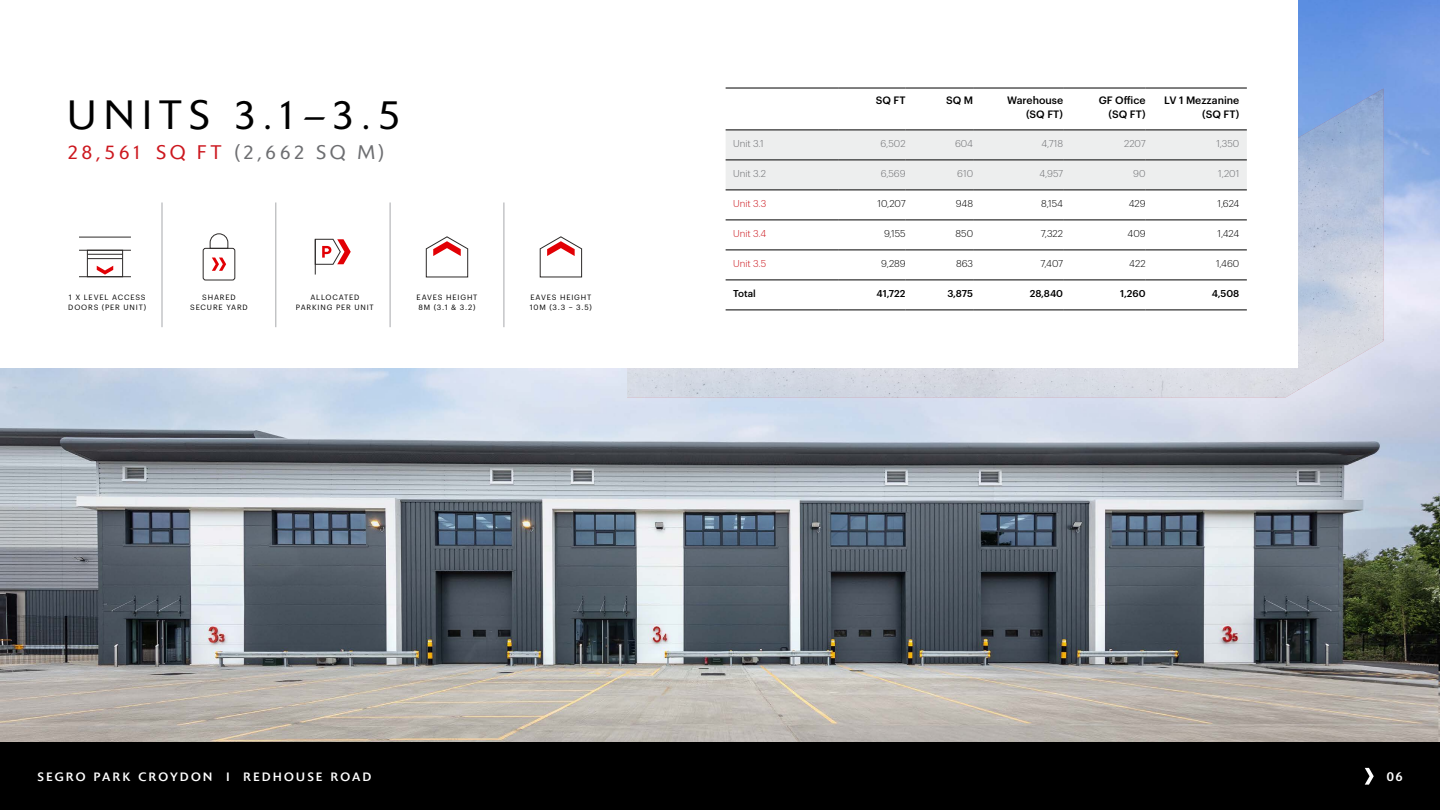
<style>
.page{position:relative;width:1440px;height:810px;background:#fff}
.page>*{position:absolute;margin:0;border:0;box-sizing:border-box;transform-origin:0 0}
.t1{font:300 40.5px "Delta BQ";letter-spacing:.19em;color:#000}
.t2{font:300 19.5px "Delta BQ";letter-spacing:.17em;color:#cc171e}
.t3{font:12.75px "Delta BQ";color:#fff}
.t4{font:12px "Delta BQ";letter-spacing:.2em;color:#fff}
.t5{font:500 10.5px/13.5px "Graphik";color:#000;text-align:right}
.t6{font:300 9.75px "Graphik";color:#000}
.t7{font:300 9.75px "Graphik";color:#6d6e71}
.t8{font:500 9.75px "Graphik";color:#000}
.t9{font:300 9.75px "Graphik";color:#cc171e}
.t10{font:7.5px/10.5px "Graphik";letter-spacing:.11em;color:#000}
.s1{color:#6d6e71}
</style>
<div class="page">
<img style="left:0;top:0;width:1440px;height:742px">
<img style="left:627px;top:89px;width:757px;height:309px">
<div style="left:0;top:0;width:1298px;height:368px;background:#fff"></div>
<div style="left:726px;top:130px;width:521px;height:60px;background:#edeeee"></div>
<hr style="left:726px;top:88px;width:112px;height:1px;background:#000">
<hr style="left:838px;top:88px;width:68px;height:1px;background:#000">
<hr style="left:906px;top:88px;width:67px;height:1px;background:#000">
<hr style="left:973px;top:88px;width:90px;height:1px;background:#000">
<hr style="left:1063px;top:88px;width:83px;height:1px;background:#000">
<hr style="left:1146px;top:88px;width:101px;height:1px;background:#000">
<hr style="left:726px;top:129px;width:112px;height:1px;background:#000">
<hr style="left:838px;top:129px;width:68px;height:1px;background:#000">
<hr style="left:906px;top:129px;width:67px;height:1px;background:#000">
<hr style="left:973px;top:129px;width:90px;height:1px;background:#000">
<hr style="left:1063px;top:129px;width:83px;height:1px;background:#000">
<hr style="left:1146px;top:129px;width:101px;height:1px;background:#000">
<hr style="left:726px;top:310px;width:112px;height:1px;background:#000">
<hr style="left:838px;top:310px;width:68px;height:1px;background:#000">
<hr style="left:906px;top:310px;width:67px;height:1px;background:#000">
<hr style="left:973px;top:310px;width:90px;height:1px;background:#000">
<hr style="left:1063px;top:310px;width:83px;height:1px;background:#000">
<hr style="left:1146px;top:310px;width:101px;height:1px;background:#000">
<hr style="left:726px;top:220px;width:112px;height:1px;background:#000">
<hr style="left:838px;top:220px;width:68px;height:1px;background:#000">
<hr style="left:906px;top:220px;width:67px;height:1px;background:#000">
<hr style="left:973px;top:220px;width:90px;height:1px;background:#000">
<hr style="left:1063px;top:220px;width:83px;height:1px;background:#000">
<hr style="left:1146px;top:220px;width:101px;height:1px;background:#000">
<hr style="left:726px;top:250px;width:112px;height:1px;background:#000">
<hr style="left:838px;top:250px;width:68px;height:1px;background:#000">
<hr style="left:906px;top:250px;width:67px;height:1px;background:#000">
<hr style="left:973px;top:250px;width:90px;height:1px;background:#000">
<hr style="left:1063px;top:250px;width:83px;height:1px;background:#000">
<hr style="left:1146px;top:250px;width:101px;height:1px;background:#000">
<hr style="left:726px;top:280px;width:112px;height:1px;background:#000">
<hr style="left:838px;top:280px;width:68px;height:1px;background:#000">
<hr style="left:906px;top:280px;width:67px;height:1px;background:#000">
<hr style="left:973px;top:280px;width:90px;height:1px;background:#000">
<hr style="left:1063px;top:280px;width:83px;height:1px;background:#000">
<hr style="left:1146px;top:280px;width:101px;height:1px;background:#000">
<hr style="left:726px;top:160px;width:112px;height:1px;background:#000">
<hr style="left:838px;top:160px;width:68px;height:1px;background:#000">
<hr style="left:906px;top:160px;width:67px;height:1px;background:#000">
<hr style="left:973px;top:160px;width:90px;height:1px;background:#000">
<hr style="left:1063px;top:160px;width:83px;height:1px;background:#000">
<hr style="left:1146px;top:160px;width:101px;height:1px;background:#000">
<hr style="left:726px;top:190px;width:112px;height:1px;background:#000">
<hr style="left:838px;top:190px;width:68px;height:1px;background:#000">
<hr style="left:906px;top:190px;width:67px;height:1px;background:#000">
<hr style="left:973px;top:190px;width:90px;height:1px;background:#000">
<hr style="left:1063px;top:190px;width:83px;height:1px;background:#000">
<hr style="left:1146px;top:190px;width:101px;height:1px;background:#000">
<hr style="left:87px;top:254px;width:36px;height:1px;background:#2d2a29">
<hr style="left:87px;top:258px;width:36px;height:1px;background:#2d2a29">
<svg style="left:97px;top:266px;width:16px;height:9px"></svg>
<div style="left:87px;top:250px;width:36px;height:27px;border:1px solid #2d2a29"></div>
<hr style="left:79px;top:237px;width:52px;height:1px;background:#2d2a29">
<hr style="left:79px;top:250px;width:52px;height:1px;background:#2d2a29">
<hr style="left:79px;top:276px;width:52px;height:1px;background:#2d2a29">
<svg style="left:212px;top:258px;width:14px;height:13px"></svg>
<div style="left:203px;top:248px;width:32px;height:32px;border:1px solid #2d2a29;border-radius:2px"></div>
<svg style="left:209px;top:233px;width:20px;height:16px"></svg>
<svg style="left:314px;top:238px;width:37px;height:27px"></svg>
<hr style="left:315px;top:239px;width:1px;height:36px;background:#2d2a29">
<svg style="left:539px;top:236px;width:43px;height:42px"></svg>
<svg style="left:425px;top:236px;width:44px;height:42px"></svg>
<hr style="left:162px;top:202px;width:1px;height:125px;background:#a7a9ac">
<hr style="left:390px;top:202px;width:1px;height:125px;background:#a7a9ac">
<hr style="left:276px;top:202px;width:1px;height:125px;background:#a7a9ac">
<hr style="left:504px;top:202px;width:1px;height:125px;background:#a7a9ac">
<div style="left:0;top:742px;width:1440px;height:68px;background:#000"></div>
<svg style="left:1365px;top:768px;width:9px;height:17px"></svg>
<h1 class="t1" style="left:68px;top:91px;width:335px">UNITS 3.1–3.5</h1>
<h2 class="t2" style="left:68px;top:141px;width:318px">28,561 SQ FT <span class="s1">(2,662 SQ M)</span></h2>
<p class="t10" style="left:68px;top:291px;width:79px">1 X LEVEL ACCESS<br>DOORS (PER UNIT)</p>
<p class="t10" style="left:190px;top:291px;width:59px;text-align:center">SHARED<br>SECURE YARD</p>
<p class="t10" style="left:296px;top:291px;width:79px;text-align:center">ALLOCATED<br>PARKING PER UNIT</p>
<p class="t10" style="left:530px;top:291px;width:64px">EAVES HEIGHT<br>10M (3.3 – 3.5)</p>
<p class="t10" style="left:416px;top:291px;width:63px">EAVES HEIGHT<br>8M (3.1 &amp; 3.2)</p>
<h3 class="t5" style="left:876px;top:93px;width:31px">SQ FT</h3>
<h3 class="t5" style="left:946px;top:93px;width:29px">SQ M</h3>
<h3 class="t5" style="left:1007px;top:93px;width:58px">Warehouse (SQ FT)</h3>
<h3 class="t5" style="left:1099px;top:93px;width:48px">GF Office (SQ FT)</h3>
<h3 class="t5" style="left:1164px;top:93px;width:77px">LV 1 Mezzanine (SQ FT)</h3>
<h3 class="t7" style="left:733px;top:136px;width:32px">Unit 3.1</h3>
<h3 class="t7" style="left:881px;top:136px;width:26px">6,502</h3>
<h3 class="t7" style="left:955px;top:136px;width:19px">604</h3>
<h3 class="t7" style="left:1041px;top:136px;width:23px">4,718</h3>
<h3 class="t7" style="left:1124px;top:136px;width:23px">2207</h3>
<h3 class="t7" style="left:1216px;top:136px;width:24px">1,350</h3>
<h3 class="t7" style="left:733px;top:166px;width:35px">Unit 3.2</h3>
<h3 class="t7" style="left:881px;top:166px;width:26px">6,569</h3>
<h3 class="t7" style="left:957px;top:166px;width:17px">610</h3>
<h3 class="t7" style="left:1039px;top:166px;width:25px">4,957</h3>
<h3 class="t7" style="left:1133px;top:166px;width:14px">90</h3>
<h3 class="t7" style="left:1218px;top:166px;width:23px">1,201</h3>
<h3 class="t9" style="left:733px;top:196px;width:35px">Unit 3.3</h3>
<h3 class="t6" style="left:877px;top:196px;width:30px">10,207</h3>
<h3 class="t6" style="left:956px;top:196px;width:19px">948</h3>
<h3 class="t6" style="left:1041px;top:196px;width:23px">8,154</h3>
<h3 class="t6" style="left:1129px;top:196px;width:18px">429</h3>
<h3 class="t6" style="left:1218px;top:196px;width:23px">1,624</h3>
<h3 class="t9" style="left:733px;top:226px;width:35px">Unit 3.4</h3>
<h3 class="t6" style="left:884px;top:226px;width:23px">9,155</h3>
<h3 class="t6" style="left:955px;top:226px;width:19px">850</h3>
<h3 class="t6" style="left:1041px;top:226px;width:24px">7,322</h3>
<h3 class="t6" style="left:1128px;top:226px;width:20px">409</h3>
<h3 class="t6" style="left:1218px;top:226px;width:23px">1,424</h3>
<h3 class="t9" style="left:733px;top:256px;width:35px">Unit 3.5</h3>
<h3 class="t6" style="left:881px;top:256px;width:26px">9,289</h3>
<h3 class="t6" style="left:956px;top:256px;width:18px">863</h3>
<h3 class="t6" style="left:1040px;top:256px;width:24px">7,407</h3>
<h3 class="t6" style="left:1129px;top:256px;width:18px">422</h3>
<h3 class="t6" style="left:1216px;top:256px;width:25px">1,460</h3>
<h3 class="t8" style="left:733px;top:286px;width:24px">Total</h3>
<h3 class="t8" style="left:877px;top:286px;width:30px">41,722</h3>
<h3 class="t8" style="left:947px;top:286px;width:27px">3,875</h3>
<h3 class="t8" style="left:1030px;top:286px;width:35px">28,840</h3>
<h3 class="t8" style="left:1120px;top:286px;width:27px">1,260</h3>
<h3 class="t8" style="left:1212px;top:286px;width:29px">4,508</h3>
<h3 class="t4" style="left:38px;top:769px;width:335px">SEGRO PARK CROYDON I REDHOUSE ROAD</h3>
<h3 class="t3" style="left:1387px;top:769px;width:17px">06</h3>
</div>
